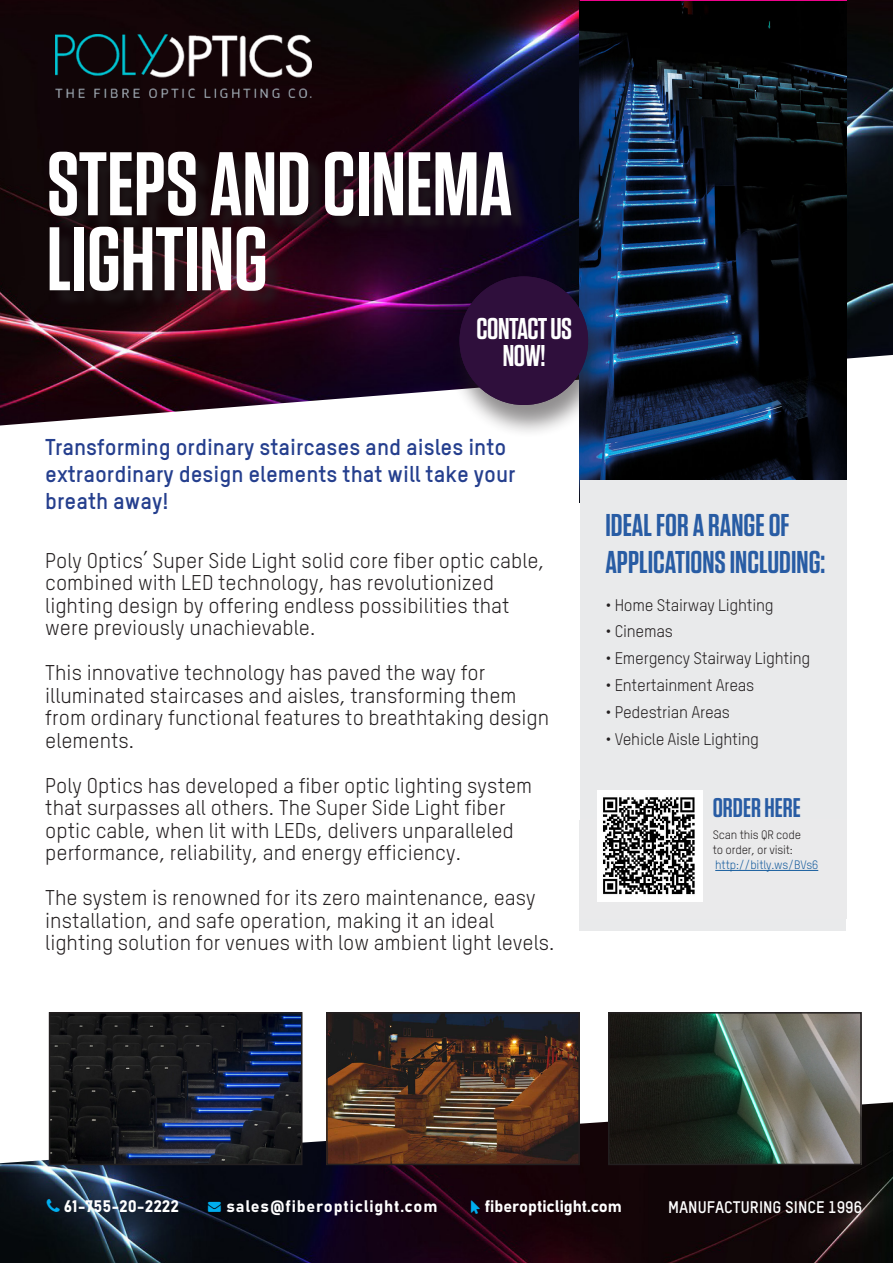
<style>
.page{position:relative;width:893px;height:1263px;background:#fff}
.page>*{position:absolute;margin:0;border:0;box-sizing:border-box;transform-origin:0 0}
.t1{font:600 90px "Tungsten";color:#fff}
.t2{font:600 31.5px/37.5px "Tungsten";color:#285ca4}
.t3{font:600 30px/27px "Tungsten";letter-spacing:-.015em;color:#fff;text-align:center}
.t4{font:600 27px "Tungsten";color:#285ca4}
.t5{font:700 22.5px/27px "TSTAR";color:#253f8e}
.t6{font:21px/22.5px "TSTAR";color:#231f20}
.t7{font:16.5px "TSTAR";letter-spacing:-.015em;color:#231f20}
.t8{font:16.5px "Bahnschrift";color:#fff}
.t9{font:16.5px "Bahnschrift";letter-spacing:.05em;color:#fff}
.t10{font:700 16.5px "TSTAR";color:#fff}
.t11{font:12px/15px "TSTAR";letter-spacing:-.015em;color:#231f20}
.t12{font:12px "TSTAR";letter-spacing:-.015em;color:#175d9e}
.s1{color:#00aeef}
</style>
<div class="page">
<img style="left:0;top:1102px;width:893px;height:161px">
<img style="left:0;top:0;width:893px;height:425px">
<img style="left:52px;top:1015px;width:247px;height:147px">
<div style="left:49px;top:1012px;width:253px;height:153px;border:2px solid #231f20"></div>
<img style="left:329px;top:1015px;width:248px;height:147px">
<div style="left:326px;top:1012px;width:254px;height:153px;border:2px solid #231f20"></div>
<img style="left:611px;top:1015px;width:248px;height:147px">
<div style="left:608px;top:1012px;width:254px;height:153px;border:2px solid #231f20"></div>
<div style="left:52px;top:154px;width:477px;height:155px;background:#231f20;opacity:.66"></div>
<div style="left:579px;top:820px;width:267px;height:110px;background:#e9eaeb"></div>
<img style="left:580px;top:1px;width:267px;height:479px">
<div style="left:580px;top:480px;width:267px;height:438px;background:#eaeaeb"></div>
<div style="left:448px;top:277px;width:161px;height:162px;background:#231f20;opacity:.5"></div>
<div style="left:459px;top:276px;width:129px;height:129px;background:#2f0f3c;border-radius:64px"></div>
<hr style="left:715px;top:870px;width:103px;height:1px;background:#175d9e">
<img style="left:56px;top:35px;width:256px;height:62px">
<img style="left:598px;top:791px;width:104px;height:110px">
<svg style="left:47px;top:1198px;width:13px;height:13px"></svg>
<svg style="left:471px;top:1200px;width:9px;height:13px"></svg>
<p class="t1" style="left:47px;top:137px;width:467px">STEPS AND CINEMA</p>
<p class="t1" style="left:47px;top:212px;width:223px">LIGHTING</p>
<p class="t3" style="left:476px;top:316px;width:97px">CONTACT US<br>NOW!</p>
<p class="t5" style="left:45px;top:433px;width:472px">Transforming ordinary staircases and aisles into extraordinary design elements that will take your breath away!</p>
<p class="t6" style="left:45px;top:549px;width:501px">Poly Optics’ Super Side Light solid core fiber optic cable, combined with LED technology, has revolutionized lighting design by offering endless possibilities that were previously unachievable.</p>
<p class="t6" style="left:45px;top:661px;width:505px">This innovative technology has paved the way for illuminated staircases and aisles, transforming them from ordinary functional features to breathtaking design elements.</p>
<p class="t6" style="left:45px;top:774px;width:488px">Poly Optics has developed a fiber optic lighting system that surpasses all others. The Super Side Light fiber optic cable, when lit with LEDs, delivers unparalleled performance, reliability, and energy efficiency.</p>
<p class="t6" style="left:45px;top:886px;width:511px">The system is renowned for its zero maintenance, easy installation, and safe operation, making it an ideal lighting solution for venues with low ambient light levels.</p>
<p class="t2" style="left:605px;top:506px;width:221px">IDEAL FOR A RANGE OF<br>APPLICATIONS INCLUDING:</p>
<p class="t7" style="left:605px;top:595px;width:170px">• Home Stairway Lighting</p>
<p class="t7" style="left:605px;top:622px;width:69px">• Cinemas</p>
<p class="t7" style="left:605px;top:648px;width:207px">• Emergency Stairway Lighting</p>
<p class="t7" style="left:605px;top:675px;width:150px">• Entertainment Areas</p>
<p class="t7" style="left:605px;top:702px;width:126px">• Pedestrian Areas</p>
<p class="t7" style="left:605px;top:729px;width:155px">• Vehicle Aisle Lighting</p>
<p class="t4" style="left:713px;top:794px;width:89px">ORDER HERE</p>
<p class="t11" style="left:713px;top:827px;width:90px">Scan this QR code to order, or visit:</p>
<p class="t12" style="left:715px;top:857px;width:105px">http://bitly.ws/BVs6</p>
<p class="t8" style="left:64px;top:1193px;width:117px">61-755-20-2222</p>
<p class="t9" style="left:208px;top:1193px;width:231px"><span class="s1">→</span> sales@fiberopticlight.com</p>
<p class="t8" style="left:485px;top:1193px;width:139px">fiberopticlight.com</p>
<p class="t10" style="left:668px;top:1197px;width:196px">MANUFACTURING SINCE 1996</p>
</div>
